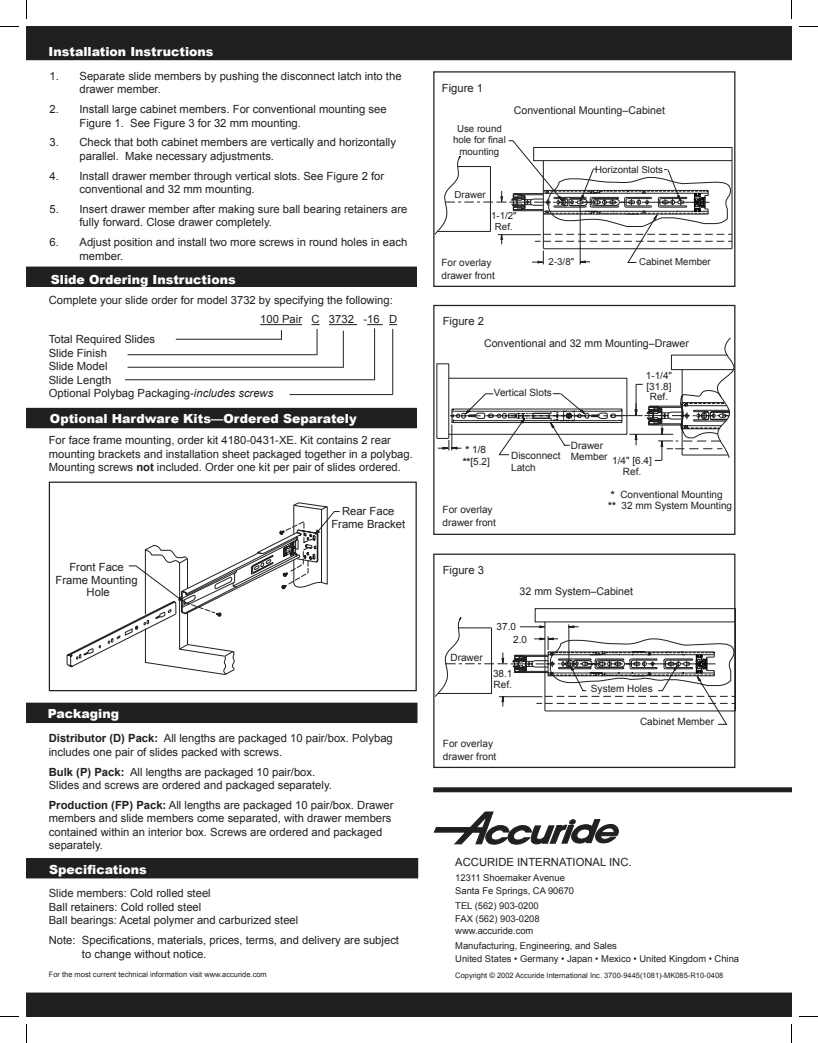
<style>
.page{position:relative;width:818px;height:1043px;background:#fff}
.page>*{position:absolute;margin:0;border:0;box-sizing:border-box;transform-origin:0 0}
.t1{font:900 12.5px "Arial";color:#fff}
.t2{font:11.25px/13.5px "Arial";color:#221f1f}
.t3{font:10.62px "Arial";color:#221f1f}
.t4{font:10px/11.2px "Arial";color:#221f1f}
.t5{font:9.75px/11.2px "Arial";color:#221f1f;text-align:center}
.t6{font:9.38px/12.5px "Arial";color:#221f1f}
.t7{font:7.5px "Arial";color:#221f1f}
.s1{font-style:italic}
.s2{font-weight:700}
</style>
<div class="page">
<div style="left:26px;top:992px;width:765px;height:24px;background:#221f1f"></div>
<svg style="left:434px;top:811px;width:185px;height:34px"></svg>
<div style="left:26px;top:26px;width:765px;height:34px;background:#221f1f"></div>
<div style="left:433px;top:787px;width:358px;height:5px;background:#221f1f"></div>
<div style="left:26px;top:858px;width:392px;height:20px;background:#221f1f"></div>
<div style="left:26px;top:702px;width:391px;height:20px;background:#221f1f"></div>
<div style="left:433px;top:553px;width:302px;height:215px;border:1px solid #221f1f"></div>
<div style="left:433px;top:305px;width:302px;height:230px;border:1px solid #221f1f"></div>
<div style="left:433px;top:71px;width:302px;height:216px;border:1px solid #221f1f"></div>
<div style="left:26px;top:267px;width:391px;height:20px;background:#221f1f"></div>
<hr style="left:260px;top:324px;width:42px;height:1px;background:#221f1f">
<svg style="left:329px;top:324px;width:28px;height:1px"></svg>
<svg style="left:367px;top:324px;width:16px;height:1px"></svg>
<hr style="left:176px;top:339px;width:106px;height:1px;background:#221f1f">
<hr style="left:127px;top:354px;width:190px;height:1px;background:#221f1f">
<hr style="left:127px;top:367px;width:216px;height:1px;background:#221f1f">
<hr style="left:125px;top:379px;width:249px;height:1px;background:#221f1f">
<hr style="left:289px;top:394px;width:104px;height:1px;background:#221f1f">
<hr style="left:392px;top:329px;width:1px;height:65px;background:#221f1f">
<hr style="left:374px;top:328px;width:1px;height:52px;background:#221f1f">
<hr style="left:343px;top:331px;width:1px;height:36px;background:#221f1f">
<svg style="left:311px;top:324px;width:8px;height:31px"></svg>
<div style="left:26px;top:408px;width:391px;height:20px;background:#221f1f"></div>
<svg style="left:66px;top:624px;width:62px;height:44px"></svg>
<svg style="left:128px;top:502px;width:212px;height:173px"></svg>
<div style="left:49px;top:481px;width:368px;height:210px;border:1px solid #221f1f"></div>
<svg style="left:434px;top:138px;width:298px;height:127px"></svg>
<svg style="left:436px;top:337px;width:298px;height:124px"></svg>
<svg style="left:437px;top:354px;width:297px;height:102px"></svg>
<svg style="left:434px;top:600px;width:302px;height:124px"></svg>
<svg style="left:0;top:26px;width:19px;height:1px"></svg>
<svg style="left:799px;top:26px;width:19px;height:1px"></svg>
<svg style="left:0;top:1016px;width:19px;height:1px"></svg>
<svg style="left:799px;top:1016px;width:19px;height:1px"></svg>
<svg style="left:26px;top:0;width:1px;height:19px"></svg>
<svg style="left:26px;top:1024px;width:1px;height:19px"></svg>
<svg style="left:791px;top:0;width:1px;height:19px"></svg>
<svg style="left:791px;top:1024px;width:1px;height:19px"></svg>
<p class="t1" style="left:49px;top:47px;width:166px">Installation Instructions</p>
<p class="t2" style="left:79px;top:70px;width:323px;text-indent:-30px">1. Separate slide members by pushing the disconnect latch into the drawer member.</p>
<p class="t2" style="left:79px;top:103px;width:309px;text-indent:-30px">2. Install large cabinet members. For conventional mounting see<br>Figure 1. See Figure 3 for 32 mm mounting.</p>
<p class="t2" style="left:79px;top:137px;width:318px;text-indent:-30px">3. Check that both cabinet members are vertically and horizontally parallel. Make necessary adjustments.</p>
<p class="t2" style="left:79px;top:170px;width:306px;text-indent:-30px">4. Install drawer member through vertical slots. See Figure 2 for conventional and 32 mm mounting.</p>
<p class="t2" style="left:79px;top:203px;width:329px;text-indent:-30px">5. Insert drawer member after making sure ball bearing retainers are fully forward. Close drawer completely.</p>
<p class="t2" style="left:79px;top:236px;width:329px;text-indent:-30px">6. Adjust position and install two more screws in round holes in each member.</p>
<p class="t1" style="left:51px;top:275px;width:186px">Slide Ordering Instructions</p>
<p class="t2" style="left:49px;top:294px;width:345px">Complete your slide order for model 3732 by specifying the following:</p>
<p class="t2" style="left:260px;top:314px;width:138px">100 Pair C 3732 -16 D</p>
<p class="t2" style="left:49px;top:333px;width:108px">Total Required Slides</p>
<p class="t2" style="left:49px;top:347px;width:226px">Slide Finish<br>Slide Model<br>Slide Length<br>Optional Polybag Packaging-<span class="s1">includes screws</span></p>
<p class="t2" style="left:49px;top:434px;width:365px">For face frame mounting, order kit 4180-0431-XE. Kit contains 2 rear mounting brackets and installation sheet packaged together in a polybag.<br>Mounting screws <span class="s2">not</span> included. Order one kit per pair of slides ordered.</p>
<p class="t1" style="left:50px;top:414px;width:308px">Optional Hardware Kits—Ordered Separately</p>
<p class="t2" style="left:56px;top:562px;width:83px;line-height:12.5px;text-align:center">Front Face<br>Frame Mounting<br>Hole</p>
<p class="t1" style="left:48px;top:709px;width:73px">Packaging</p>
<p class="t2" style="left:331px;top:506px;width:75px;line-height:12.5px;text-align:center">Rear Face<br>Frame Bracket</p>
<p class="t2" style="left:49px;top:732px;width:345px"><span class="s2">Distributor (D) Pack:</span> All lengths are packaged 10 pair/box. Polybag includes one pair of slides packed with screws.</p>
<p class="t2" style="left:49px;top:766px;width:285px"><span class="s2">Bulk (P) Pack:</span> All lengths are packaged 10 pair/box.<br>Slides and screws are ordered and packaged separately.</p>
<p class="t2" style="left:49px;top:799px;width:346px"><span class="s2">Production (FP) Pack:</span> All lengths are packaged 10 pair/box. Drawer members and slide members come separated, with drawer members contained within an interior box. Screws are ordered and packaged separately.</p>
<p class="t1" style="left:49px;top:864px;width:99px">Specifications</p>
<p class="t2" style="left:49px;top:887px;width:251px">Slide members: Cold rolled steel<br>Ball retainers: Cold rolled steel<br>Ball bearings: Acetal polymer and carburized steel</p>
<p class="t2" style="left:82px;top:934px;width:318px;text-indent:-33px">Note: Specifications, materials, prices, terms, and delivery are subject to change without notice.</p>
<p class="t7" style="left:49px;top:971px;width:219px">For the most current technical information visit www.accuride.com</p>
<p class="t2" style="left:442px;top:82px;width:43px">Figure 1</p>
<p class="t5" style="left:453px;top:124px;width:54px">Use round hole for inal mounting</p>
<p class="t5" style="left:454px;top:190px;width:33px">Drawer</p>
<p class="t3" style="left:514px;top:107px;width:153px">Conventional Mounting–Cabinet</p>
<p class="t5" style="left:595px;top:165px;width:69px">Horizontal Slots</p>
<p class="t5" style="left:491px;top:211px;width:27px">1-1/2"<br>Ref.</p>
<p class="t4" style="left:441px;top:258px;width:52px">For overlay</p>
<p class="t5" style="left:548px;top:256px;width:27px">2-3/8"</p>
<p class="t4" style="left:441px;top:270px;width:55px">drawer front</p>
<p class="t2" style="left:442px;top:316px;width:43px">Figure 2</p>
<p class="t3" style="left:484px;top:339px;width:206px">Conventional and 32 mm Mounting–Drawer</p>
<p class="t5" style="left:639px;top:256px;width:73px">Cabinet Member</p>
<p class="t4" style="left:494px;top:388px;width:59px">Vertical Slots</p>
<p class="t4" style="left:645px;top:371px;width:28px;line-height:10.6px;text-align:center">1-1/4" [31.8]<br>Ref.</p>
<p class="t4" style="left:462px;top:445px;width:29px"><span class="s2">*</span> 1/8 <span class="s2">**</span>[5.2]</p>
<p class="t4" style="left:442px;top:504px;width:55px;line-height:12.5px">For overlay drawer front</p>
<p class="t2" style="left:442px;top:564px;width:43px">Figure 3</p>
<p class="t4" style="left:511px;top:450px;width:51px;line-height:12px">Disconnect<br>Latch</p>
<p class="t4" style="left:571px;top:440px;width:38px">Drawer<br>Member</p>
<p class="t4" style="left:612px;top:456px;width:41px;text-align:center">1/4" [6.4]<br>Ref.</p>
<p class="t4" style="left:608px;top:489px;width:125px"><span class="s2">*</span> Conventional Mounting<br><span class="s2">**</span> 32 mm System Mounting</p>
<p class="t4" style="left:450px;top:652px;width:34px">Drawer</p>
<p class="t3" style="left:519px;top:587px;width:115px">32 mm System–Cabinet</p>
<p class="t4" style="left:496px;top:621px;width:21px">37.0</p>
<p class="t4" style="left:493px;top:668px;width:21px">38.1<br>Ref.</p>
<p class="t4" style="left:513px;top:634px;width:15px">2.0</p>
<p class="t4" style="left:591px;top:683px;width:63px">System Holes</p>
<p class="t4" style="left:640px;top:717px;width:75px">Cabinet Member</p>
<p class="t4" style="left:443px;top:738px;width:55px;line-height:12.5px">For overlay drawer front</p>
<p class="t2" style="left:455px;top:856px;width:178px">ACCURIDE INTERNATIONAL INC.</p>
<p class="t6" style="left:455px;top:872px;width:120px">12311 Shoemaker Avenue<br>Santa Fe Springs, CA 90670</p>
<p class="t6" style="left:455px;top:900px;width:86px;text-align:justify">TEL (562) 903-0200<br>FAX (562) 903-0208 www.accuride.com</p>
<p class="t6" style="left:455px;top:940px;width:285px">Manufacturing, Engineering, and Sales<br>United States • Germany • Japan • Mexico • United Kingdom • China</p>
<p class="t7" style="left:455px;top:973px;width:270px">Copyright © 2002 Accuride International Inc. 3700-9445(1081)-MK085-R10-0408</p>
</div>
